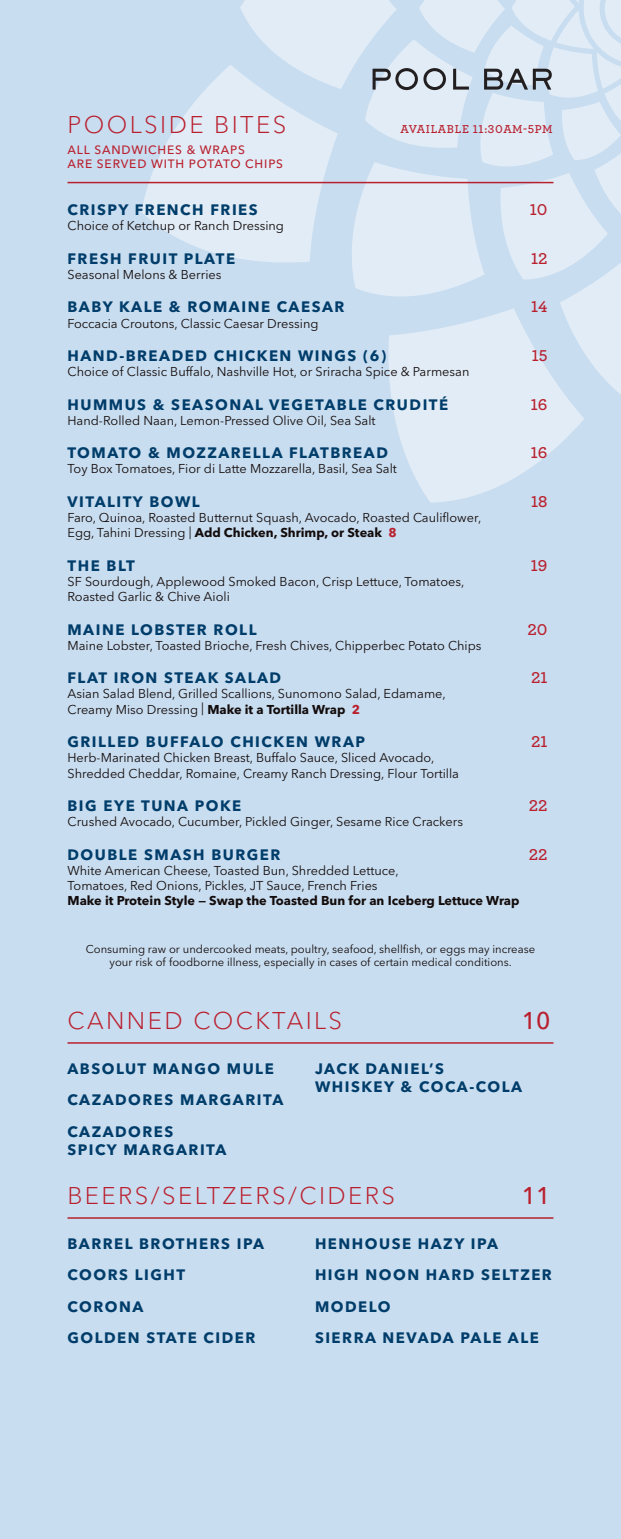
<style>
.page{position:relative;width:621px;height:1539px;background:#c9ddf0}
.page>*{position:absolute;margin:0;border:0;box-sizing:border-box;transform-origin:0 0}
.t1{font:300 24px "Avenir Next LT Pro";letter-spacing:.1em;color:#b9202e}
.t2{font:500 24px "Avenir Next LT Pro";color:#b9202e}
.t3{font:600 16.5px "Archer";color:#b9202e}
.t4{font:700 15px/31.5px "Avenir Next LT Pro";letter-spacing:.1em;color:#003d6a}
.t5{font:12.75px/15.3px "Avenir Next LT Pro";color:#130c0c}
.t6{font:700 12.75px "Avenir Next LT Pro";color:#130c0c}
.t7{font:500 12px/14.4px "Avenir Next LT Pro";letter-spacing:.07em;color:#b9202e}
.t8{font:600 12px "Archer";letter-spacing:.05em;color:#b9202e}
.t9{font:11.25px/13.5px "Avenir Next LT Pro";color:#130c0c;text-align:center}
.s1{font-weight:700}
.s2{font-weight:700;color:#b9202e}
</style>
<div class="page">
<svg style="left:142px;top:65px;width:98px;height:194px;fill:#e1ecf6"></svg>
<svg style="left:392px;top:405px;width:192px;height:98px;fill:#e1ecf6"></svg>
<svg style="left:240px;top:0;width:381px;height:405px"></svg>
<hr style="left:68px;top:182px;width:486px;height:1px;background:#b9202e">
<hr style="left:68px;top:1042px;width:486px;height:2px;background:#b9202e">
<hr style="left:68px;top:1217px;width:486px;height:2px;background:#b9202e">
<h1 class="t1" style="left:68px;top:110px;width:220px">POOLSIDE BITES</h1>
<p class="t8" style="left:400px;top:120px;width:154px">AVAILABLE 11:30AM-5PM</p>
<p class="t7" style="left:67px;top:143px;width:217px">ALL SANDWICHES &amp; WRAPS<br>ARE SERVED WITH POTATO CHIPS</p>
<p class="t4" style="left:68px;top:194px;width:192px">CRISPY FRENCH FRIES</p>
<p class="t3" style="left:530px;top:197px;width:19px">10</p>
<p class="t5" style="left:68px;top:218px;width:218px">Choice of Ketchup or Ranch Dressing</p>
<p class="t4" style="left:68px;top:243px;width:169px">FRESH FRUIT PLATE</p>
<p class="t3" style="left:531px;top:246px;width:18px">12</p>
<p class="t5" style="left:68px;top:267px;width:156px">Seasonal Melons &amp; Berries</p>
<p class="t4" style="left:68px;top:291px;width:278px">BABY KALE &amp; ROMAINE CAESAR</p>
<p class="t3" style="left:531px;top:294px;width:18px">14</p>
<p class="t5" style="left:68px;top:316px;width:253px">Foccacia Croutons, Classic Caesar Dressing</p>
<p class="t4" style="left:68px;top:340px;width:320px">HAND-BREADED CHICKEN WINGS (6)</p>
<p class="t3" style="left:532px;top:343px;width:17px">15</p>
<p class="t5" style="left:68px;top:364px;width:403px">Choice of Classic Buffalo, Nashville Hot, or Sriracha Spice &amp; Parmesan</p>
<p class="t4" style="left:68px;top:388px;width:382px">HUMMUS &amp; SEASONAL VEGETABLE CRUDITÉ</p>
<p class="t3" style="left:531px;top:392px;width:18px">16</p>
<p class="t5" style="left:68px;top:413px;width:310px">Hand-Rolled Naan, Lemon-Pressed Olive Oil, Sea Salt</p>
<p class="t4" style="left:68px;top:437px;width:322px">TOMATO &amp; MOZZARELLA FLATBREAD</p>
<p class="t3" style="left:531px;top:440px;width:18px">16</p>
<p class="t5" style="left:68px;top:461px;width:331px">Toy Box Tomatoes, Fior di Latte Mozzarella, Basil, Sea Salt</p>
<p class="t4" style="left:68px;top:486px;width:134px">VITALITY BOWL</p>
<p class="t3" style="left:531px;top:489px;width:18px">18</p>
<p class="t5" style="left:68px;top:510px;width:415px">Faro, Quinoa, Roasted Butternut Squash, Avocado, Roasted Cauliflower,<br>Egg, Tahini Dressing | <span class="s1">Add Chicken, Shrimp, or Steak</span> <span class="s2">8</span></p>
<p class="t4" style="left:68px;top:550px;width:69px">THE BLT</p>
<p class="t3" style="left:531px;top:553px;width:18px">19</p>
<p class="t5" style="left:68px;top:574px;width:398px">SF Sourdough, Applewood Smoked Bacon, Crisp Lettuce, Tomatoes,<br>Roasted Garlic &amp; Chive Aioli</p>
<p class="t4" style="left:68px;top:613px;width:191px">MAINE LOBSTER ROLL</p>
<p class="t3" style="left:527px;top:617px;width:22px">20</p>
<p class="t5" style="left:68px;top:638px;width:416px">Maine Lobster, Toasted Brioche, Fresh Chives, Chipperbec Potato Chips</p>
<p class="t4" style="left:68px;top:662px;width:215px">FLAT IRON STEAK SALAD</p>
<p class="t3" style="left:531px;top:665px;width:18px">21</p>
<p class="t5" style="left:68px;top:686px;width:380px">Asian Salad Blend, Grilled Scallions, Sunomono Salad, Edamame,<br>Creamy Miso Dressing | <span class="s1">Make it a Tortilla Wrap</span> <span class="s2">2</span></p>
<p class="t4" style="left:68px;top:726px;width:299px">GRILLED BUFFALO CHICKEN WRAP</p>
<p class="t3" style="left:531px;top:729px;width:18px">21</p>
<p class="t5" style="left:68px;top:750px;width:393px">Herb-Marinated Chicken Breast, Buffalo Sauce, Sliced Avocado,<br>Shredded Cheddar, Romaine, Creamy Ranch Dressing, Flour Tortilla</p>
<p class="t4" style="left:68px;top:790px;width:175px">BIG EYE TUNA POKE</p>
<p class="t3" style="left:529px;top:793px;width:20px">22</p>
<p class="t5" style="left:68px;top:814px;width:397px">Crushed Avocado, Cucumber, Pickled Ginger, Sesame Rice Crackers</p>
<p class="t4" style="left:68px;top:838px;width:214px">DOUBLE SMASH BURGER</p>
<p class="t3" style="left:529px;top:842px;width:20px">22</p>
<p class="t5" style="left:68px;top:863px;width:333px">White American Cheese, Toasted Bun, Shredded Lettuce,<br>Tomatoes, Red Onions, Pickles, JT Sauce, French Fries</p>
<p class="t6" style="left:68px;top:893px;width:453px">Make it Protein Style — Swap the Toasted Bun for an Iceberg Lettuce Wrap</p>
<p class="t9" style="left:86px;top:942px;width:451px">Consuming raw or undercooked meats, poultry, seafood, shellfish, or eggs may increase your risk of foodborne illness, especially in cases of certain medical conditions.</p>
<h1 class="t1" style="left:68px;top:1006px;width:276px">CANNED COCKTAILS</h1>
<h1 class="t2" style="left:522px;top:1006px;width:30px">10</h1>
<p class="t4" style="left:68px;top:1053px;width:217px">ABSOLUT MANGO MULE<br>CAZADORES MARGARITA<br>CAZADORES</p>
<p class="t4" style="left:68px;top:1134px;width:161px">SPICY MARGARITA</p>
<p class="t4" style="left:315px;top:1059px;width:209px;line-height:18px">JACK DANIEL’S<br>WHISKEY &amp; COCA-COLA</p>
<h1 class="t1" style="left:68px;top:1181px;width:329px">BEERS/SELTZERS/CIDERS</h1>
<h1 class="t2" style="left:522px;top:1181px;width:30px">11</h1>
<p class="t4" style="left:68px;top:1228px;width:198px">BARREL BROTHERS IPA<br>COORS LIGHT<br>CORONA<br>GOLDEN STATE CIDER</p>
<p class="t4" style="left:315px;top:1228px;width:238px">HENHOUSE HAZY IPA<br>HIGH NOON HARD SELTZER<br>MODELO<br>SIERRA NEVADA PALE ALE</p>
</div>
